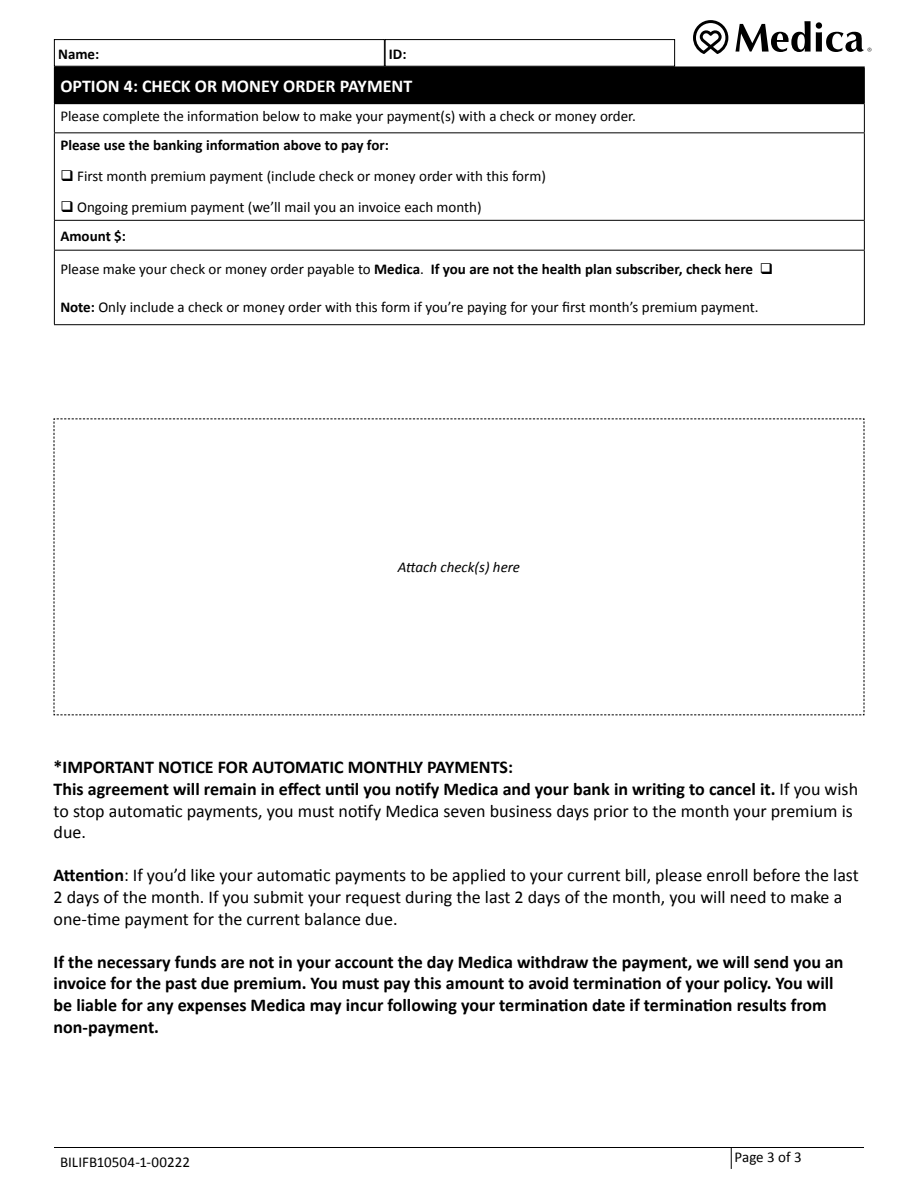
<style>
.page{position:relative;width:918px;height:1188px;background:#fff}
.page>*{position:absolute;margin:0;border:0;box-sizing:border-box;transform-origin:0 0}
.t1{font:700 18px/21.6px "Calibri";color:#000}
.t2{font:18px/21.6px "Calibri";color:#000}
.t3{font:700 18px "Calibri";color:#fff}
.t4{font:15px/29.2px "Calibri";color:#000}
.t5{font:700 15px "Calibri";color:#000}
.t6{font:italic 15px "Calibri";color:#000}
.s1{font-weight:700}
.s2{font-weight:400}
</style>
<div class="page">
<hr style="left:54px;top:1147px;width:810px;height:1px;background:#000">
<svg style="left:731px;top:1148px;width:1px;height:21px"></svg>
<svg style="left:735px;top:21px;width:136px;height:31px"></svg>
<svg style="left:693px;top:20px;width:35px;height:34px"></svg>
<div style="left:54px;top:67px;width:810px;height:37px;background:#000"></div>
<hr style="left:864px;top:67px;width:1px;height:36px;background:#000">
<hr style="left:54px;top:103px;width:811px;height:1px;background:#000">
<svg style="left:54px;top:104px;width:1px;height:28px"></svg>
<svg style="left:864px;top:104px;width:1px;height:28px"></svg>
<hr style="left:54px;top:132px;width:811px;height:1px;background:#000">
<hr style="left:54px;top:133px;width:1px;height:87px;background:#000">
<hr style="left:864px;top:133px;width:1px;height:87px;background:#000">
<hr style="left:54px;top:220px;width:811px;height:1px;background:#000">
<svg style="left:54px;top:221px;width:1px;height:29px"></svg>
<svg style="left:864px;top:221px;width:1px;height:29px"></svg>
<hr style="left:54px;top:250px;width:811px;height:1px;background:#000">
<hr style="left:54px;top:251px;width:1px;height:73px;background:#000">
<hr style="left:864px;top:251px;width:1px;height:73px;background:#000">
<hr style="left:54px;top:324px;width:811px;height:1px;background:#000">
<div style="left:54px;top:39px;width:331px;height:28px;border:1px solid #000"></div>
<div style="left:385px;top:39px;width:290px;height:28px;border:1px solid #000"></div>
<svg style="left:53px;top:418px;width:812px;height:298px"></svg>
<p class="t5" style="left:58px;top:44px;width:43px">Name:</p>
<p class="t5" style="left:389px;top:44px;width:19px">ID:</p>
<p class="t3" style="left:60px;top:75px;width:353px">OPTION 4: CHECK OR MONEY ORDER PAYMENT</p>
<p class="t4" style="left:60px;top:101px;width:577px">Please complete the information below to make your payment(s) with a check or money order.</p>
<p class="t5" style="left:60px;top:136px;width:330px">Please use the banking information above to pay for:</p>
<p class="t4" style="left:60px;top:161px;width:487px">❑ First month premium payment (include check or money order with this form)</p>
<p class="t4" style="left:60px;top:192px;width:423px">❑ Ongoing premium payment (we’ll mail you an invoice each month)<br><span class="s1">Amount $:</span></p>
<p class="t5" style="left:60px;top:260px;width:714px"><span class="s2">Please make your check or money order payable to</span> Medica<span class="s2">.</span> If you are not the health plan subscriber, check here ❑</p>
<p class="t4" style="left:60px;top:293px;width:700px"><span class="s1">Note:</span> Only include a check or money order with this form if you’re paying for your first month’s premium payment.</p>
<p class="t6" style="left:398px;top:557px;width:124px">Attach check(s) here</p>
<p class="t1" style="left:54px;top:757px;width:806px">*IMPORTANT NOTICE FOR AUTOMATIC MONTHLY PAYMENTS:<br>This agreement will remain in effect until you notify Medica and your bank in writing to cancel it. <span class="s2">If you wish to stop automatic payments, you must notify Medica seven business days prior to the month your premium is due.</span></p>
<p class="t2" style="left:54px;top:865px;width:807px"><span class="s1">Attention</span>: If you’d like your automatic payments to be applied to your current bill, please enroll before the last<br>2 days of the month. If you submit your request during the last 2 days of the month, you will need to make a one-time payment for the current balance due.</p>
<p class="t1" style="left:54px;top:951px;width:792px">If the necessary funds are not in your account the day Medica withdraw the payment, we will send you an invoice for the past due premium. You must pay this amount to avoid termination of your policy. You will be liable for any expenses Medica may incur following your termination date if termination results from non-payment.</p>
<p class="t4" style="left:60px;top:1147px;width:132px">BILIFB10504-1-00222</p>
<p class="t4" style="left:734px;top:1143px;width:69px">Page 3 of 3</p>
</div>
